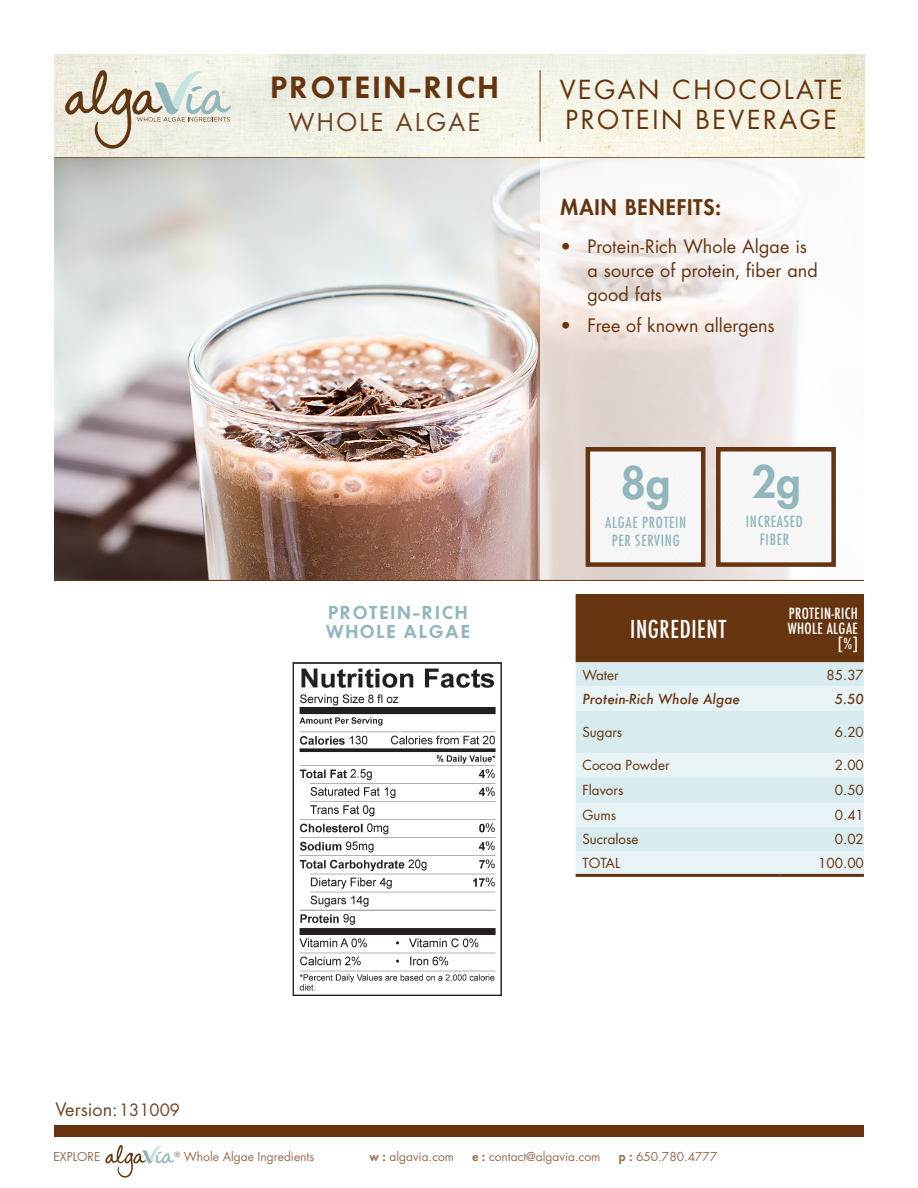
<style>
.page{position:relative;width:918px;height:1188px;background:#fff}
.page>*{position:absolute;margin:0;border:0;box-sizing:border-box;transform-origin:0 0}
.t1{font:800 43.5px "Futura";color:#91b6bc}
.t2{font:600 27px "Futura";letter-spacing:.1em;color:#66340f}
.t3{font:25.5px/30.6px "Futura";letter-spacing:.1em;color:#66340f}
.t4{font:24px "Futura";letter-spacing:.1em;color:#6d4525}
.t5{font:500 condensed 24px "Futura";letter-spacing:.025em;color:#fff}
.t6{font:800 21px "Futura";letter-spacing:.045em;color:#66340f}
.t7{font:18px/24px "Futura";color:#66340f}
.t8{font:18px "Futura";color:#6d4525}
.t9{font:600 16.5px "Futura";letter-spacing:.1em;color:#91b6bc}
.t10{font:condensed 15px "Futura";letter-spacing:.05em;color:#91b6bc}
.t11{font:500 condensed 15px/15px "Futura";letter-spacing:.025em;color:#fff}
.t12{font:13.5px "Futura";color:#66340f}
.t13{font:italic 500 13.5px "Futura";color:#66340f}
.t14{font:12px "Futura";color:#976c51}
.s1{font-size:16.5px}
.s2{font-weight:800}
</style>
<div class="page">
<img style="left:54px;top:54px;width:810px;height:103px">
<hr style="left:540px;top:70px;width:1px;height:72px;background:#66340f">
<svg style="left:64px;top:67px;width:167px;height:82px;background:#d9d6c8"></svg>
<div style="left:54px;top:1126px;width:810px;height:11px;background:#66340f"></div>
<svg style="left:105px;top:1145px;width:69px;height:33px"></svg>
<hr style="left:54px;top:157px;width:810px;height:1px;background:#66340f">
<img style="left:54px;top:158px;width:486px;height:423px">
<svg style="left:540px;top:158px;width:324px;height:462px"></svg>
<div style="left:576px;top:594px;width:288px;height:68px;background:#66340f"></div>
<div style="left:576px;top:662px;width:288px;height:24px;background:#d8ecef"></div>
<svg style="left:576px;top:686px;width:288px;height:188px;background:#e0eff1"></svg>
<hr style="left:576px;top:874px;width:205px;height:3px;background:#66340f">
<hr style="left:781px;top:874px;width:83px;height:3px;background:#66340f">
<img style="left:299px;top:668px;width:197px;height:323px">
<div style="left:293px;top:662px;width:209px;height:334px;border:1px solid #231f20"></div>
<svg style="left:583px;top:445px;width:125px;height:124px"></svg>
<svg style="left:714px;top:445px;width:124px;height:124px"></svg>
<hr style="left:55px;top:580px;width:809px;height:1px;background:#66340f">
<h2 class="t2" style="left:271px;top:68px;width:229px">PROTEIN-RICH</h2>
<h3 class="t4" style="left:288px;top:105px;width:194px">WHOLE ALGAE</h3>
<p class="t9" style="left:328px;top:600px;width:141px">PROTEIN-RICH</p>
<p class="t9" style="left:326px;top:620px;width:146px">WHOLE ALGAE</p>
<p class="t3" style="left:560px;top:74px;width:284px">VEGAN CHOCOLATE<br>PROTEIN BEVERAGE</p>
<p class="t6" style="left:561px;top:193px;width:162px">MAIN BENEFITS:</p>
<p class="t7" style="left:588px;top:234px;width:232px;text-indent:-27px">• Protein-Rich Whole Algae is a source of protein, fiber and good fats</p>
<p class="t7" style="left:561px;top:313px;width:216px">• Free of known allergens</p>
<p class="t1" style="left:621px;top:454px;width:51px">8g</p>
<p class="t10" style="left:605px;top:513px;width:83px">ALGAE PROTEIN</p>
<p class="t10" style="left:612px;top:531px;width:69px">PER SERVING</p>
<p class="t1" style="left:751px;top:453px;width:51px">2g</p>
<p class="t10" style="left:746px;top:512px;width:59px">INCREASED</p>
<p class="t10" style="left:760px;top:530px;width:31px">FIBER</p>
<p class="t5" style="left:630px;top:614px;width:98px">INGREDIENT</p>
<p class="t11" style="left:788px;top:606px;width:71px">PROTEIN-RICH<br>WHOLE ALGAE</p>
<p class="t11" style="left:838px;top:636px;width:22px">[%]</p>
<p class="t12" style="left:582px;top:665px;width:38px">Water</p>
<p class="t12" style="left:827px;top:665px;width:39px">85.37</p>
<p class="t13" style="left:582px;top:690px;width:159px">Protein-Rich Whole Algae</p>
<p class="t13" style="left:835px;top:690px;width:31px">5.50</p>
<p class="t12" style="left:582px;top:723px;width:41px">Sugars</p>
<p class="t12" style="left:835px;top:723px;width:31px">6.20</p>
<p class="t12" style="left:582px;top:756px;width:89px">Cocoa Powder</p>
<p class="t12" style="left:835px;top:756px;width:31px">2.00</p>
<p class="t12" style="left:582px;top:781px;width:43px">Flavors</p>
<p class="t12" style="left:835px;top:781px;width:31px">0.50</p>
<p class="t12" style="left:582px;top:806px;width:35px">Gums</p>
<p class="t12" style="left:835px;top:806px;width:31px">0.41</p>
<p class="t12" style="left:582px;top:830px;width:58px">Sucralose</p>
<p class="t12" style="left:835px;top:830px;width:31px">0.02</p>
<p class="t12" style="left:582px;top:854px;width:39px">TOTAL</p>
<p class="t12" style="left:818px;top:853px;width:47px">100.00</p>
<p class="t8" style="left:56px;top:1097px;width:126px">Version:<span class="s1">131009</span></p>
<p class="t14" style="left:175px;top:1149px;width:141px"><sup>®</sup> Whole Algae Ingredients</p>
<p class="t14" style="left:54px;top:1149px;width:48px">EXPLORE</p>
<p class="t14" style="left:369px;top:1149px;width:86px"><span class="s2">w :</span> algavia.com</p>
<p class="t14" style="left:473px;top:1149px;width:129px"><span class="s2">e :</span> contact@algavia.com</p>
<p class="t14" style="left:619px;top:1149px;width:100px"><span class="s2">p :</span> 650.780.4777</p>
</div>
